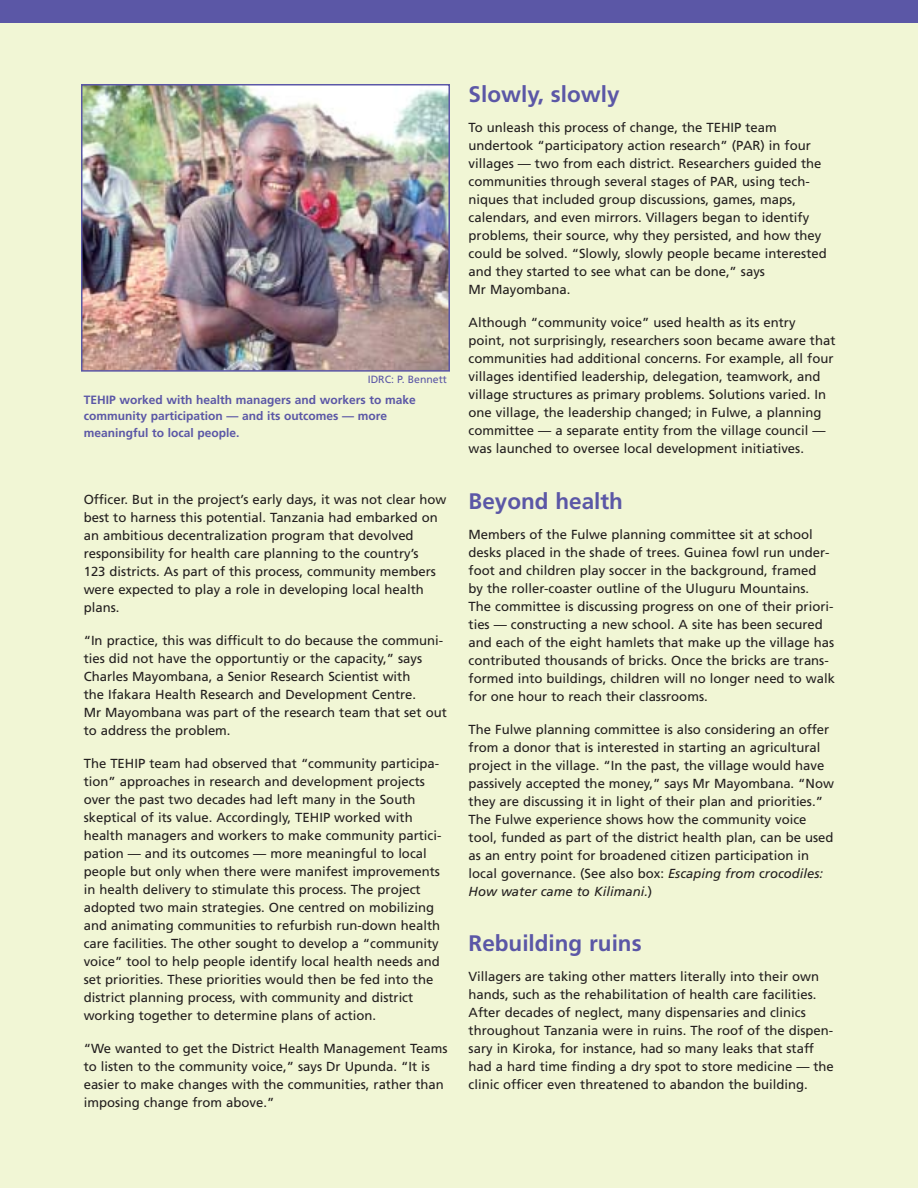
<style>
.page{position:relative;width:918px;height:1188px;background:#fff}
.page>*{position:absolute;margin:0;border:0;box-sizing:border-box;transform-origin:0 0}
.t1{font:700 22.5px "Frutiger";color:#5b57a6}
.t2{font:13.2px/18px "Frutiger";color:#231f1f}
.t3{font:700 12px/16.5px "Frutiger";color:#5b57a6}
.t4{font:10.5px "Frutiger";color:#5b57a6}
.s1{font-style:italic}
</style>
<div class="page">
<div style="left:0;top:13px;width:918px;height:1175px;background:#f1f6d5"></div>
<div style="left:908px;top:0;width:10px;height:22px;background:#5b57a6"></div>
<div style="left:0;top:0;width:916px;height:22px;background:#5b57a6"></div>
<img style="left:84px;top:87px;width:363px;height:282px">
<div style="left:81px;top:84px;width:369px;height:288px;border:2px solid #5b57a6"></div>
<p class="t4" style="left:368px;top:375px;width:81px">IDRC: P. Bennett</p>
<p class="t3" style="left:84px;top:392px;width:334px">TEHIP worked with health managers and workers to make community participation — and its outcomes — more meaningful to local people.</p>
<p class="t2" style="left:84px;top:491px;width:364px">Officer. But in the project’s early days, it was not clear how best to harness this potential. Tanzania had embarked on an ambitious decentralization program that devolved responsibility for health care planning to the country’s<br>123 districts. As part of this process, community members were expected to play a role in developing local health plans.</p>
<p class="t2" style="left:84px;top:632px;width:365px">“In practice, this was difficult to do because the communi&shy;ties did not have the opportuntiy or the capacity,” says Charles Mayombana, a Senior Research Scientist with<br>the Ifakara Health Research and Development Centre.<br>Mr Mayombana was part of the research team that set out to address the problem.</p>
<p class="t2" style="left:84px;top:755px;width:359px">The TEHIP team had observed that “community participa&shy;tion” approaches in research and development projects over the past two decades had left many in the South skeptical of its value. Accordingly, TEHIP worked with health managers and workers to make community partici&shy;pation — and its outcomes — more meaningful to local people but only when there were manifest improvements in health delivery to stimulate this process. The project adopted two main strategies. One centred on mobilizing and animating communities to refurbish run-down health care facilities. The other sought to develop a “community voice” tool to help people identify local health needs and set priorities. These priorities would then be fed into the district planning process, with community and district working together to determine plans of action.</p>
<p class="t2" style="left:84px;top:1040px;width:365px">“We wanted to get the District Health Management Teams to listen to the community voice,” says Dr Upunda. “It is easier to make changes with the communities, rather than imposing change from above.”</p>
<h1 class="t1" style="left:469px;top:86px;width:153px">Slowly, slowly</h1>
<p class="t2" style="left:469px;top:120px;width:360px">To unleash this process of change, the TEHIP team undertook “participatory action research” (PAR) in four villages — two from each district. Researchers guided the communities through several stages of PAR, using tech&shy;niques that included group discussions, games, maps, calendars, and even mirrors. Villagers began to identify problems, their source, why they persisted, and how they could be solved. “Slowly, slowly people became interested and they started to see what can be done,” says<br>Mr Mayombana.</p>
<p class="t2" style="left:469px;top:315px;width:368px">Although “community voice” used health as its entry<br>point, not surprisingly, researchers soon became aware that communities had additional concerns. For example, all four villages identified leadership, delegation, teamwork, and village structures as primary problems. Solutions varied. In one village, the leadership changed; in Fulwe, a planning committee — a separate entity from the village council — was launched to oversee local development initiatives.</p>
<h1 class="t1" style="left:469px;top:492px;width:156px">Beyond health</h1>
<p class="t2" style="left:469px;top:526px;width:368px">Members of the Fulwe planning committee sit at school desks placed in the shade of trees. Guinea fowl run under&shy;foot and children play soccer in the background, framed<br>by the roller-coaster outline of the Uluguru Mountains.<br>The committee is discussing progress on one of their priori&shy;ties — constructing a new school. A site has been secured and each of the eight hamlets that make up the village has contributed thousands of bricks. Once the bricks are trans&shy;formed into buildings, children will no longer need to walk for one hour to reach their classrooms.</p>
<p class="t2" style="left:469px;top:721px;width:367px">The Fulwe planning committee is also considering an offer from a donor that is interested in starting an agricultural project in the village. “In the past, the village would have passively accepted the money,” says Mr Mayombana. “Now they are discussing it in light of their plan and priorities.” The Fulwe experience shows how the community voice tool, funded as part of the district health plan, can be used as an entry point for broadened citizen participation in local governance. (See also box: <span class="s1">Escaping from</span> c<span class="s1">rocodiles:<br>How water came to Kilimani.</span>)</p>
<h1 class="t1" style="left:469px;top:934px;width:175px">Rebuilding ruins</h1>
<p class="t2" style="left:469px;top:969px;width:367px">Villagers are taking other matters literally into their own hands, such as the rehabilitation of health care facilities.<br>After decades of neglect, many dispensaries and clinics throughout Tanzania were in ruins. The roof of the dispen&shy;sary in Kiroka, for instance, had so many leaks that staff had a hard time finding a dry spot to store medicine — the clinic officer even threatened to abandon the building.</p>
</div>
